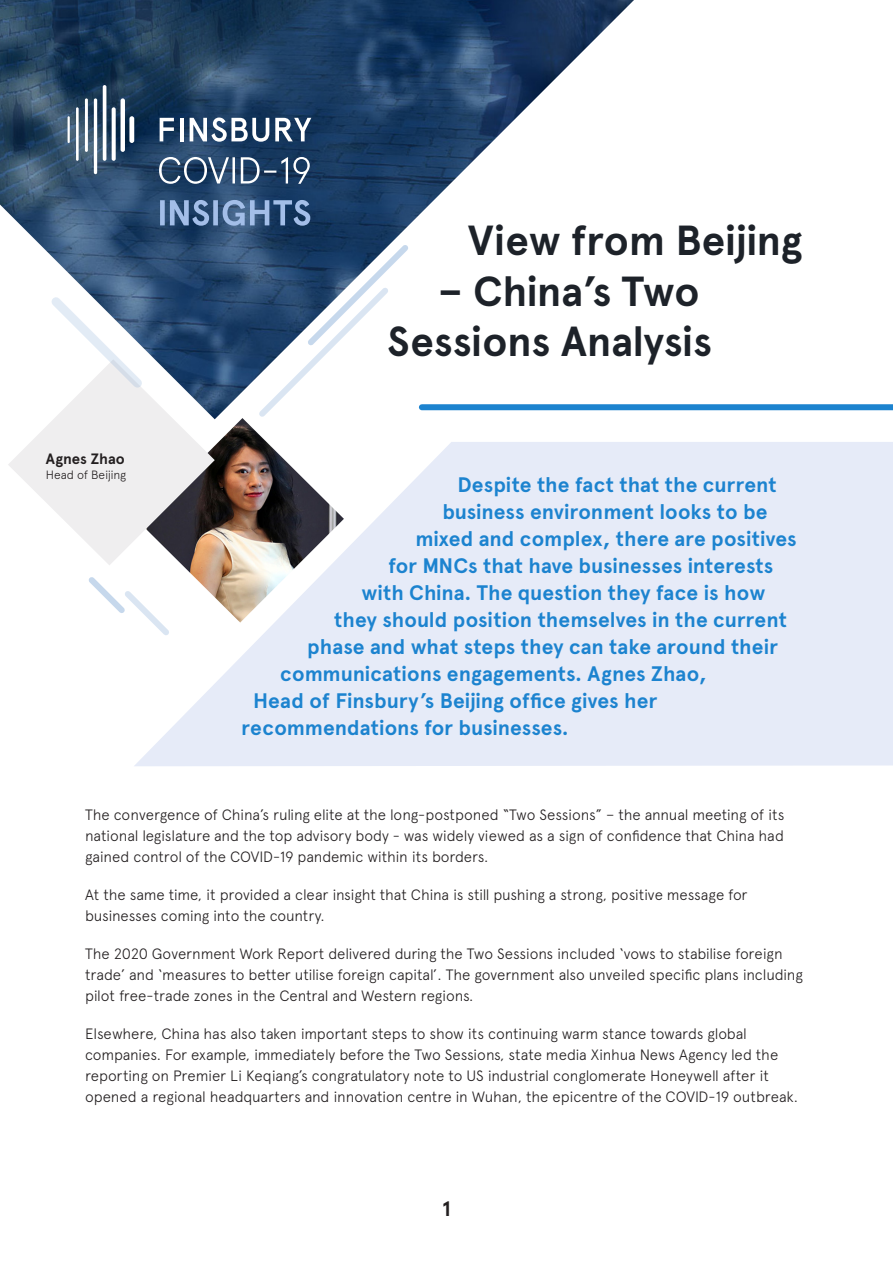
<style>
.page{position:relative;width:893px;height:1263px;background:#fff}
.page>*{position:absolute;margin:0;border:0;box-sizing:border-box;transform-origin:0 0}
.t1{font:700 42px/50.4px "Apercu Pro";letter-spacing:-.005em;color:#1d2229}
.body{font:700 21px "Apercu Pro";color:#1c83cf}
.t2{font:700 21px "Apercu Pro";color:#231f20}
.body-2{font:300 15px/21px "Apercu Pro";letter-spacing:-.01em;color:#231f20}
.t3{font:700 15px "Apercu Pro";color:#231f20}
.t4{font:300 12px "Apercu Pro";letter-spacing:-.01em;color:#231f20}
</style>
<div class="page">
<svg style="left:134px;top:442px;width:759px;height:324px;background:#e7ecf8"></svg>
<div style="left:422px;top:404px;width:471px;height:6px;background:#1c83cf"></div>
<img style="left:0;top:0;width:634px;height:418px">
<svg style="left:160px;top:200px;width:150px;height:26px;background:#5d7ca4"></svg>
<hr style="left:180px;top:118px;width:4px;height:23px;background:#fff">
<svg style="left:160px;top:118px;width:14px;height:23px"></svg>
<svg style="left:275px;top:118px;width:36px;height:23px"></svg>
<svg style="left:190px;top:118px;width:79px;height:24px"></svg>
<hr style="left:76px;top:107px;width:3px;height:54px;background:#fff">
<hr style="left:94px;top:98px;width:3px;height:76px;background:#fff;border-radius:2px">
<hr style="left:68px;top:116px;width:2px;height:27px;background:#fff">
<hr style="left:85px;top:98px;width:3px;height:54px;background:#fff">
<div style="left:129px;top:116px;width:5px;height:27px;background:#fff;border-radius:2px"></div>
<hr style="left:103px;top:85px;width:3px;height:76px;background:#fff;border-radius:2px">
<hr style="left:121px;top:98px;width:4px;height:54px;background:#fff;border-radius:2px">
<svg style="left:112px;top:107px;width:4px;height:54px"></svg>
<svg style="left:159px;top:157px;width:151px;height:27px;background:#4e6784"></svg>
<svg style="left:89px;top:574px;width:83px;height:65px"></svg>
<img style="left:139px;top:418px;width:205px;height:204px">
<svg style="left:256px;top:242px;width:156px;height:178px"></svg>
<svg style="left:8px;top:293px;width:207px;height:272px"></svg>
<p class="t3" style="left:46px;top:447px;width:81px">Agnes Zhao</p>
<p class="t4" style="left:46px;top:465px;width:82px">Head of Beijing</p>
<p class="t1" style="left:468px;top:213px;width:336px">View from Beijing</p>
<p class="t1" style="left:387px;top:263px;width:326px;text-indent:51px">– China’s Two<br>Sessions Analysis</p>
<p class="body" style="left:457px;top:469px;width:321px">Despite the fact that the current</p>
<p class="body" style="left:442px;top:496px;width:327px">business environment looks to be</p>
<p class="body" style="left:415px;top:523px;width:383px">mixed and complex, there are positives</p>
<p class="body" style="left:388px;top:550px;width:387px">for MNCs that have businesses interests</p>
<p class="body" style="left:361px;top:577px;width:406px">with China. The question they face is how</p>
<p class="body" style="left:334px;top:604px;width:454px">they should position themselves in the current</p>
<p class="body" style="left:307px;top:631px;width:472px">phase and what steps they can take around their</p>
<p class="body" style="left:280px;top:658px;width:428px">communications engagements. Agnes Zhao,</p>
<p class="body" style="left:253px;top:685px;width:406px">Head of Finsbury’s Beijing office gives her</p>
<p class="body" style="left:241px;top:712px;width:329px">recommendations for businesses.</p>
<p class="body-2" style="left:85px;top:803px;width:701px;text-align:justify">The convergence of China’s ruling elite at the long-postponed “Two Sessions” – the annual meeting of its national legislature and the top advisory body - was widely viewed as a sign of confidence that China had gained control of the COVID-19 pandemic within its borders.</p>
<p class="body-2" style="left:85px;top:883px;width:664px">At the same time, it provided a clear insight that China is still pushing a strong, positive message for businesses coming into the country.</p>
<p class="body-2" style="left:85px;top:942px;width:719px">The 2020 Government Work Report delivered during the Two Sessions included ‘vows to stabilise foreign trade’ and ‘measures to better utilise foreign capital’. The government also unveiled specific plans including pilot free-trade zones in the Central and Western regions.</p>
<p class="body-2" style="left:85px;top:1022px;width:714px">Elsewhere, China has also taken important steps to show its continuing warm stance towards global companies. For example, immediately before the Two Sessions, state media Xinhua News Agency led the reporting on Premier Li Keqiang’s congratulatory note to US industrial conglomerate Honeywell after it opened a regional headquarters and innovation centre in Wuhan, the epicentre of the COVID-19 outbreak.</p>
<h2 class="t2" style="left:442px;top:1193px;width:10px">1</h2>
</div>
